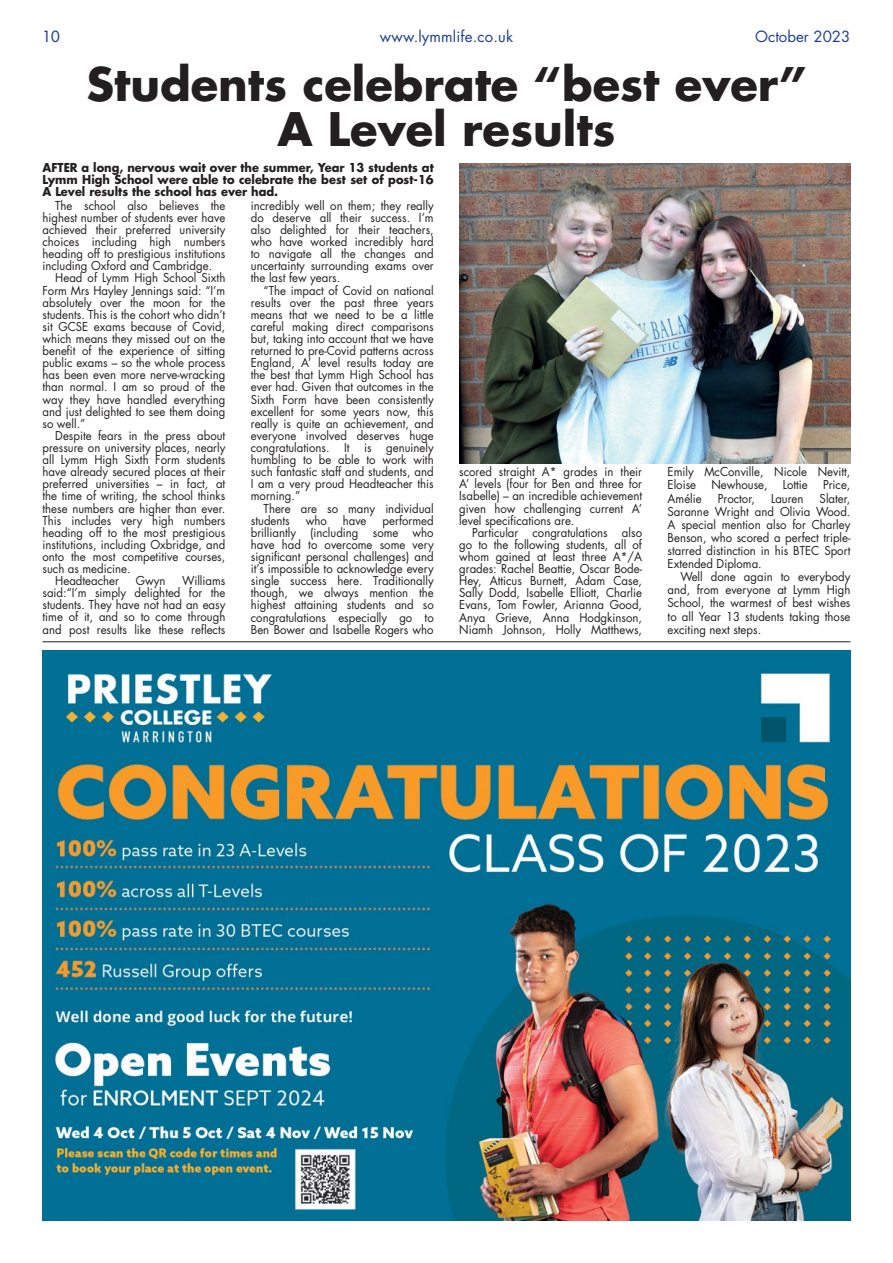
<style>
.page{position:relative;width:893px;height:1263px;background:#fff}
.page>*{position:absolute;margin:0;border:0;box-sizing:border-box;transform-origin:0 0}
.t1{font:700 45px/45px "Futura Std";color:#231f20;text-align:center}
.t2{font:15px "Futura Std";letter-spacing:.01em;color:#1c3e94}
.t3{font:500 15px "Futura Std";color:#1c3e94}
.t4{font:12px/12.1px "Futura Std";color:#231f20;text-align:justify;scale:.95 1}
.t5{font:700 12px/12px "Futura Std";color:#231f20;text-align:justify;scale:.95 1}
</style>
<div class="page">
<hr style="left:43px;top:641px;width:807px;height:1px;background:#231f20">
<img style="left:43px;top:651px;width:807px;height:569px">
<img style="left:459px;top:163px;width:391px;height:300px">
<p class="t3" style="left:43px;top:27px;width:19px">10</p>
<p class="t2" style="left:380px;top:27px;width:135px">www.lymmlife.co.uk</p>
<p class="t2" style="left:755px;top:27px;width:97px">October 2023</p>
<h1 class="t1" style="left:86px;top:61px;width:721px">Students celebrate “best ever”<br>A Level results</h1>
<p class="t5" style="left:43px;top:161px;width:413px">AFTER a long, nervous wait over the summer, Year 13 students at Lymm High School were able to celebrate the best set of post-16<br>A Level results the school has ever had.</p>
<p class="t4" style="left:43px;top:199px;width:194px;text-indent:13px">The school also believes the highest number of students ever have achieved their preferred university choices including high numbers heading off to prestigious institutions including Oxford and Cambridge.</p>
<p class="t4" style="left:43px;top:272px;width:194px;text-indent:13px">Head of Lymm High School Sixth Form Mrs Hayley Jennings said: “I’m absolutely over the moon for the students. This is the cohort who didn’t sit GCSE exams because of Covid, which means they missed out on the benefit of the experience of sitting public exams – so the whole process has been even more nerve-wracking than normal. I am so proud of the way they have handled everything and just delighted to see them doing so well.”</p>
<p class="t4" style="left:55px;top:429px;width:181px">Despite fears in the press about</p>
<p class="t4" style="left:43px;top:442px;width:194px">pressure on university places, nearly</p>
<p class="t4" style="left:43px;top:454px;width:194px">all Lymm High Sixth Form students</p>
<p class="t4" style="left:43px;top:466px;width:194px">have already secured places at their</p>
<p class="t4" style="left:43px;top:478px;width:194px">preferred universities – in fact, at</p>
<p class="t4" style="left:43px;top:490px;width:194px">the time of writing, the school thinks</p>
<p class="t4" style="left:43px;top:502px;width:194px">these numbers are higher than ever.</p>
<p class="t4" style="left:43px;top:514px;width:194px">This includes very high numbers</p>
<p class="t4" style="left:43px;top:526px;width:194px">heading off to the most prestigious</p>
<p class="t4" style="left:43px;top:538px;width:194px">institutions, including Oxbridge, and</p>
<p class="t4" style="left:43px;top:551px;width:194px">onto the most competitive courses,</p>
<p class="t4" style="left:43px;top:563px;width:94px">such as medicine.</p>
<p class="t4" style="left:55px;top:575px;width:68px">Headteacher</p>
<p class="t4" style="left:136px;top:575px;width:33px">Gwyn</p>
<p class="t4" style="left:43px;top:575px;width:194px;text-indent:140px">Williams said:“I’m simply delighted for the students. They have not had an easy time of it, and so to come through and post results like these reflects</p>
<p class="t4" style="left:251px;top:199px;width:194px">incredibly well on them; they really do deserve all their success. I’m also delighted for their teachers, who have worked incredibly hard to navigate all the changes and uncertainty surrounding exams over the last few years.</p>
<p class="t4" style="left:251px;top:284px;width:194px;text-indent:13px">“The impact of Covid on national results over the past three years means that we need to be a little careful making direct comparisons but, taking into account that we have returned to pre-Covid patterns across England, A’ level results today are the best that Lymm High School has ever had. Given that outcomes in the Sixth Form have been consistently excellent for some years now, this really is quite an achievement, and everyone involved deserves huge congratulations. It is genuinely humbling to be able to work with such fantastic staff and students, and I am a very proud Headteacher this morning.”</p>
<p class="t4" style="left:251px;top:502px;width:194px;text-indent:13px">There are so many individual students</p>
<p class="t4" style="left:251px;top:514px;width:194px;text-indent:132px">performed brilliantly (including some who have had to overcome some very significant personal challenges) and it’s impossible to acknowledge every single success here. Traditionally though, we always mention the highest attaining students and so congratulations especially go to Ben Bower and Isabelle Rogers who</p>
<p class="t4" style="left:306px;top:514px;width:24px">who</p>
<p class="t4" style="left:343px;top:514px;width:27px">have</p>
<p class="t4" style="left:459px;top:466px;width:194px">scored straight A* grades in their A’ levels (four for Ben and three for Isabelle) – an incredible achievement given how challenging current A’ level specifications are.</p>
<p class="t4" style="left:459px;top:526px;width:194px;text-indent:13px">Particular congratulations also go to the following students, all of whom gained at least three A*/A grades: Rachel Beattie, Oscar Bode-Hey, Atticus Burnett, Adam Case, Sally Dodd, Isabelle Elliott, Charlie Evans, Tom Fowler, Arianna Good, Anya Grieve, Anna Hodgkinson, Niamh Johnson, Holly Matthews,</p>
<p class="t4" style="left:668px;top:465px;width:194px;line-height:13px">Emily McConville, Nicole Nevitt,<br>Eloise</p>
<p class="t4" style="left:711px;top:479px;width:61px">Newhouse,</p>
<p class="t4" style="left:783px;top:479px;width:28px">Lottie</p>
<p class="t4" style="left:823px;top:479px;width:30px">Price,</p>
<p class="t4" style="left:668px;top:492px;width:37px">Amélie</p>
<p class="t4" style="left:718px;top:492px;width:41px">Proctor,</p>
<p class="t4" style="left:771px;top:492px;width:36px">Lauren</p>
<p class="t4" style="left:668px;top:492px;width:194px;line-height:13px;text-indent:152px">Slater, Saranne Wright and Olivia Wood.<br>A special mention also for Charley Benson, who scored a perfect triple&shy;starred distinction in his BTEC Sport Extended Diploma.</p>
<p class="t4" style="left:668px;top:570px;width:194px;line-height:13px;text-indent:13px">Well done again to everybody and, from everyone at Lymm High School, the warmest of best wishes to all Year 13 students taking those exciting next steps.</p>
</div>
